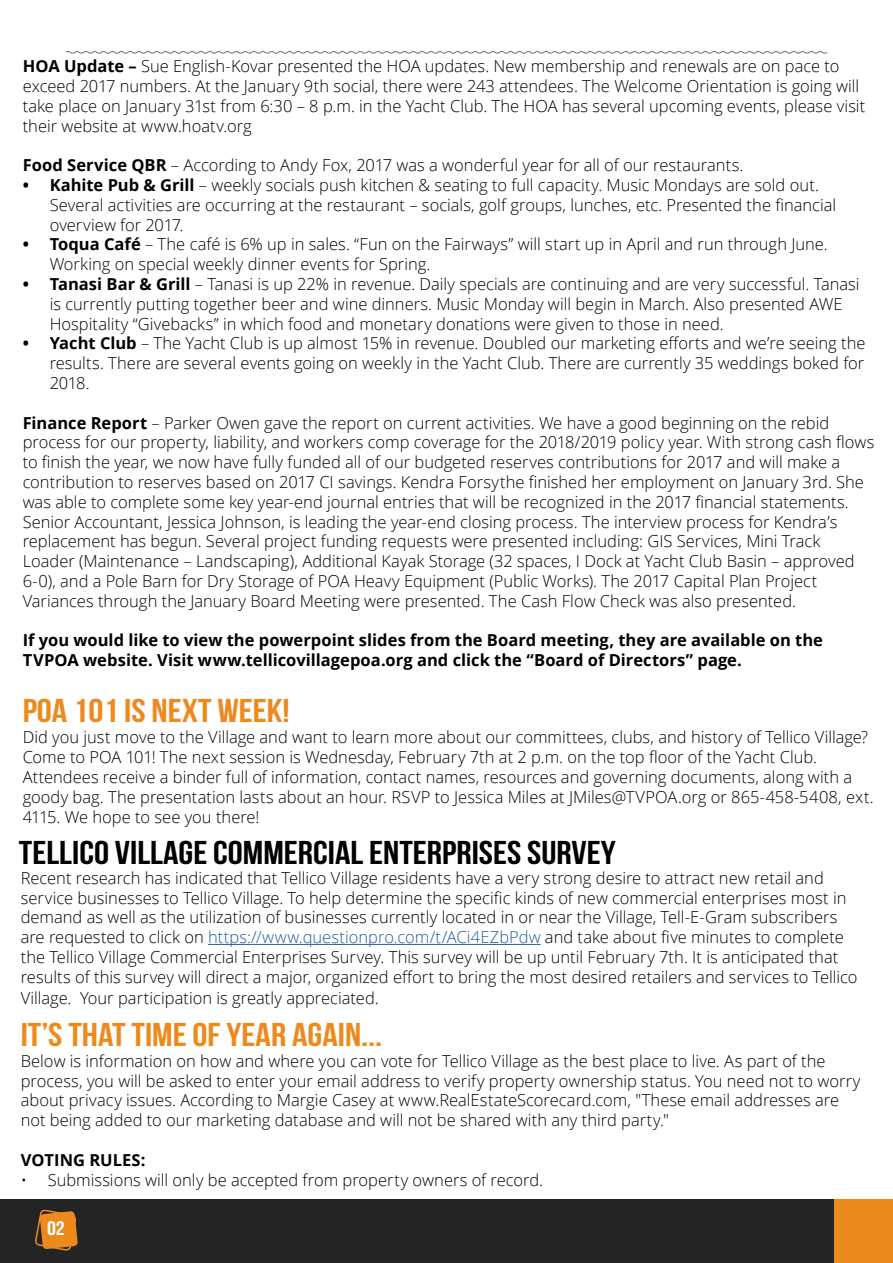
<style>
.page{position:relative;width:893px;height:1263px;background:#fff}
.page>*{position:absolute;margin:0;border:0;box-sizing:border-box;transform-origin:0 0}
.t1{font:700 33px "Bebas Neue";color:#ec8a1d;scale:1.15 1}
.t2{font:700 33px "Bebas Neue";color:#000;scale:1.15 1}
.t3{font:700 19.5px "Bebas Neue";color:#fff;scale:1.15 1}
.t4{font:300 16.5px/19.8px "Open Sans";color:#000}
.t5{font:700 16.5px/19.8px "Open Sans";color:#000}
.s1{font-weight:700}
.s2{color:#215e9e}
</style>
<div class="page">
<div style="left:0;top:1199px;width:893px;height:64px;background:#252425"></div>
<div style="left:835px;top:1199px;width:58px;height:64px;background:#ec8a1d"></div>
<svg style="left:35px;top:1209px;width:43px;height:42px"></svg>
<svg style="left:66px;top:51px;width:762px;height:3px"></svg>
<hr style="left:208px;top:944px;width:333px;height:1px;background:#215e9e">
<p class="t4" style="left:23px;top:56px;width:844px"><span class="s1">HOA Update –</span> Sue English-Kovar presented the HOA updates. New membership and renewals are on pace to exceed 2017 numbers. At the January 9th social, there were 243 attendees. The Welcome Orientation is going will take place on January 31st from 6:30 – 8 p.m. in the Yacht Club. The HOA has several upcoming events, please visit their website at www.hoatv.org</p>
<p class="t4" style="left:23px;top:155px;width:722px"><span class="s1">Food Service QBR</span> – According to Andy Fox, 2017 was a wonderful year for all of our restaurants.</p>
<p class="t4" style="left:50px;top:175px;width:788px;text-indent:-27px"><span class="s1">• Kahite Pub &amp; Grill</span> – weekly socials push kitchen &amp; seating to full capacity. Music Mondays are sold out.<br>Several activities are occurring at the restaurant – socials, golf groups, lunches, etc. Presented the financial overview for 2017.</p>
<p class="t4" style="left:50px;top:234px;width:779px;text-indent:-27px"><span class="s1">• Toqua Café</span> – The café is 6% up in sales. “Fun on the Fairways” will start up in April and run through June.<br>Working on special weekly dinner events for Spring.</p>
<p class="t4" style="left:50px;top:274px;width:811px;text-indent:-27px"><span class="s1">• Tanasi Bar &amp; Grill</span> – Tanasi is up 22% in revenue. Daily specials are continuing and are very successful. Tanasi is currently putting together beer and wine dinners. Music Monday will begin in March. Also presented AWE<br>Hospitality “Givebacks” in which food and monetary donations were given to those in need.</p>
<p class="t4" style="left:50px;top:333px;width:817px;text-align:justify;text-indent:-27px"><span class="s1">• Yacht Club</span> – The Yacht Club is up almost 15% in revenue. Doubled our marketing efforts and we’re seeing the results. There are several events going on weekly in the Yacht Club. There are currently 35 weddings boked for 2018.</p>
<p class="t4" style="left:23px;top:412px;width:853px"><span class="s1">Finance Report</span> – Parker Owen gave the report on current activities. We have a good beginning on the rebid process for our property, liability, and workers comp coverage for the 2018/2019 policy year. With strong cash flows to finish the year, we now have fully funded all of our budgeted reserves contributions for 2017 and will make a contribution to reserves based on 2017 CI savings. Kendra Forsythe finished her employment on January 3rd. She was able to complete some key year-end journal entries that will be recognized in the 2017 financial statements.<br>Senior Accountant, Jessica Johnson, is leading the year-end closing process. The interview process for Kendra’s replacement has begun. Several project funding requests were presented including: GIS Services, Mini Track Loader (Maintenance – Landscaping), Additional Kayak Storage (32 spaces, I Dock at Yacht Club Basin – approved 6-0), and a Pole Barn for Dry Storage of POA Heavy Equipment (Public Works). The 2017 Capital Plan Project Variances through the January Board Meeting were presented. The Cash Flow Check was also presented.</p>
<p class="t5" style="left:23px;top:630px;width:802px">If you would like to view the powerpoint slides from the Board meeting, they are available on the<br>TVPOA website. Visit www.tellicovillagepoa.org and click the “Board of Directors” page.</p>
<h1 class="t1" style="left:23px;top:692px;width:234px">POA 101 IS NEXT WEEK!</h1>
<p class="t4" style="left:23px;top:727px;width:852px">Did you just move to the Village and want to learn more about our committees, clubs, and history of Tellico Village?<br>Come to POA 101! The next session is Wednesday, February 7th at 2 p.m. on the top floor of the Yacht Club.<br>Attendees receive a binder full of information, contact names, resources and governing documents, along with a goody bag. The presentation lasts about an hour. RSVP to Jessica Miles at JMiles@TVPOA.org or 865-458-5408, ext.<br>4115. We hope to see you there!</p>
<h1 class="t2" style="left:19px;top:835px;width:521px">TELLICO VILLAGE COMMERCIAL ENTERPRISES SURVEY</h1>
<p class="t4" style="left:21px;top:867px;width:838px">Recent research has indicated that Tellico Village residents have a very strong desire to attract new retail and service businesses to Tellico Village. To help determine the specific kinds of new commercial enterprises most in demand as well as the utilization of businesses currently located in or near the Village, Tell-E-Gram subscribers are requested to click on <span class="s2">https://www.questionpro.com/t/ACi4EZbPdw</span> and take about five minutes to complete the Tellico Village Commercial Enterprises Survey. This survey will be up until February 7th. It is anticipated that results of this survey will direct a major, organized effort to bring the most desired retailers and services to Tellico</p>
<p class="t4" style="left:21px;top:988px;width:360px">Village. Your participation is greatly appreciated.</p>
<h1 class="t1" style="left:21px;top:1016px;width:316px">IT’S THAT TIME OF YEAR AGAIN...</h1>
<p class="t4" style="left:21px;top:1050px;width:841px">Below is information on how and where you can vote for Tellico Village as the best place to live. As part of the process, you will be asked to enter your email address to verify property ownership status. You need not to worry about privacy issues. According to Margie Casey at www.RealEstateScorecard.com, "These email addresses are not being added to our marketing database and will not be shared with any third party."</p>
<p class="t5" style="left:21px;top:1149px;width:126px">VOTING RULES:</p>
<p class="t4" style="left:21px;top:1169px;width:524px">• Submissions will only be accepted from property owners of record.</p>
<p class="t3" style="left:47px;top:1218px;width:17px">02</p>
</div>
